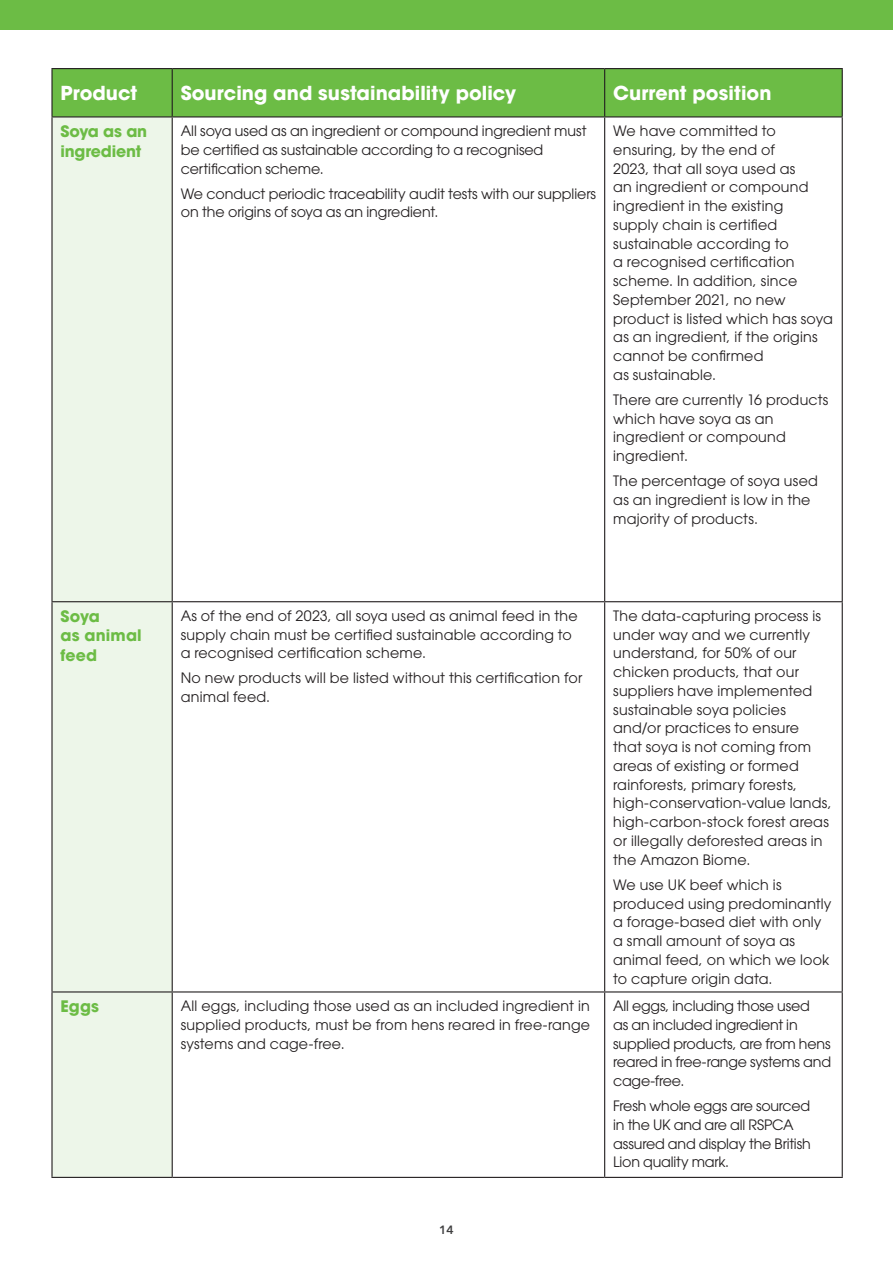
<style>
.page{position:relative;width:893px;height:1263px;background:#fff}
.page>*{position:absolute;margin:0;border:0;box-sizing:border-box;transform-origin:0 0}
.t1{font:700 19.2px "ITC Avant Garde Pro";letter-spacing:.005em;color:#fff}
.t2{font:700 15.75px/19.5px "ITC Avant Garde Pro";letter-spacing:-.005em;color:#6cbc45}
.t3{font:14.25px/18.8px "ITC Avant Garde Pro";letter-spacing:.015em;color:#231f20}
.t4{font:14.25px/18.8px "ITC Avant Garde Pro";letter-spacing:-.015em;color:#231f20}
.t5{font:14.25px/18.8px "ITC Avant Garde Pro";letter-spacing:-.005em;color:#231f20}
.t6{font:600 12px "Avenir Next";color:#3e3e3f}
</style>
<div class="page">
<div style="left:0;top:0;width:893px;height:30px;background:#6cbc45"></div>
<div style="left:53px;top:69px;width:789px;height:47px;background:#6cbc45"></div>
<div style="left:53px;top:117px;width:119px;height:1060px;background:#edf6e9"></div>
<hr style="left:51px;top:68px;width:121px;height:1px;background:#231f20">
<hr style="left:51px;top:69px;width:2px;height:47px;background:#231f20">
<hr style="left:172px;top:68px;width:433px;height:1px;background:#231f20">
<hr style="left:172px;top:69px;width:1px;height:47px;background:#231f20">
<hr style="left:605px;top:68px;width:238px;height:1px;background:#231f20">
<hr style="left:604px;top:69px;width:1px;height:47px;background:#231f20">
<hr style="left:842px;top:69px;width:1px;height:47px;background:#231f20">
<hr style="left:51px;top:116px;width:121px;height:1px;background:#231f20">
<hr style="left:51px;top:117px;width:2px;height:484px;background:#231f20">
<hr style="left:172px;top:116px;width:433px;height:1px;background:#231f20">
<hr style="left:172px;top:117px;width:1px;height:484px;background:#231f20">
<hr style="left:605px;top:116px;width:238px;height:1px;background:#231f20">
<hr style="left:604px;top:117px;width:1px;height:484px;background:#231f20">
<hr style="left:842px;top:117px;width:1px;height:484px;background:#231f20">
<hr style="left:51px;top:601px;width:121px;height:1px;background:#231f20">
<hr style="left:51px;top:602px;width:2px;height:389px;background:#231f20">
<hr style="left:172px;top:601px;width:433px;height:1px;background:#231f20">
<hr style="left:172px;top:602px;width:1px;height:389px;background:#231f20">
<hr style="left:605px;top:601px;width:238px;height:1px;background:#231f20">
<hr style="left:604px;top:602px;width:1px;height:389px;background:#231f20">
<hr style="left:842px;top:602px;width:1px;height:389px;background:#231f20">
<hr style="left:51px;top:991px;width:121px;height:1px;background:#231f20">
<hr style="left:51px;top:992px;width:2px;height:185px;background:#231f20">
<hr style="left:172px;top:991px;width:433px;height:1px;background:#231f20">
<hr style="left:172px;top:992px;width:1px;height:185px;background:#231f20">
<hr style="left:605px;top:991px;width:238px;height:1px;background:#231f20">
<hr style="left:604px;top:992px;width:1px;height:185px;background:#231f20">
<hr style="left:842px;top:992px;width:1px;height:185px;background:#231f20">
<hr style="left:51px;top:1177px;width:121px;height:1px;background:#231f20">
<hr style="left:172px;top:1177px;width:433px;height:1px;background:#231f20">
<hr style="left:605px;top:1177px;width:238px;height:1px;background:#231f20">
<h1 class="t1" style="left:61px;top:80px;width:78px">Product</h1>
<h1 class="t1" style="left:181px;top:80px;width:337px">Sourcing and sustainability policy</h1>
<h1 class="t1" style="left:613px;top:80px;width:160px">Current position</h1>
<p class="t2" style="left:61px;top:121px;width:88px">Soya as an ingredient</p>
<p class="t5" style="left:181px;top:121px;width:407px">All soya used as an ingredient or compound ingredient must be certified as sustainable according to a recognised certification scheme.</p>
<p class="t5" style="left:181px;top:184px;width:417px">We conduct periodic traceability audit tests with our suppliers on the origins of soya as an ingredient.</p>
<p class="t3" style="left:613px;top:121px;width:221px">We have committed to ensuring, by the end of<br>2023, that all soya used as<br>an ingredient or compound ingredient in the existing<br>supply chain is certified sustainable according to<br>a recognised certification scheme. In addition, since<br>September 2021, no new product is listed which has soya as an ingredient, if the origins cannot be confirmed<br>as sustainable.</p>
<p class="t3" style="left:613px;top:390px;width:217px">There are currently 16 products which have soya as an ingredient or compound ingredient.</p>
<p class="t3" style="left:613px;top:472px;width:206px">The percentage of soya used as an ingredient is low in the majority of products.</p>
<p class="t2" style="left:61px;top:606px;width:83px">Soya<br>as animal feed</p>
<p class="t3" style="left:181px;top:606px;width:398px">As of the end of 2023, all soya used as animal feed in the supply chain must be certified sustainable according to a recognised certification scheme.</p>
<p class="t3" style="left:181px;top:669px;width:403px">No new products will be listed without this certification for animal feed.</p>
<p class="t3" style="left:613px;top:606px;width:220px">The data-capturing process is under way and we currently understand, for 50% of our chicken products, that our suppliers have implemented sustainable soya policies and/or practices to ensure<br>that soya is not coming from areas of existing or formed rainforests, primary forests, high-conservation-value lands, high-carbon-stock forest areas or illegally deforested areas in the Amazon Biome.</p>
<p class="t3" style="left:613px;top:875px;width:220px">We use UK beef which is produced using predominantly a forage-based diet with only a small amount of soya as animal feed, on which we look to capture origin data.</p>
<p class="t2" style="left:61px;top:996px;width:40px">Eggs</p>
<p class="t3" style="left:181px;top:996px;width:411px;text-align:justify">All eggs, including those used as an included ingredient in supplied products, must be from hens reared in free-range systems and cage-free.</p>
<p class="t4" style="left:613px;top:996px;width:219px">All eggs, including those used<br>as an included ingredient in supplied products, are from hens reared in free-range systems and cage-free.</p>
<p class="t4" style="left:613px;top:1096px;width:199px">Fresh whole eggs are sourced in the UK and are all RSPCA assured and display the British<br>Lion quality mark.</p>
<p class="t6" style="left:439px;top:1219px;width:16px">14</p>
</div>
